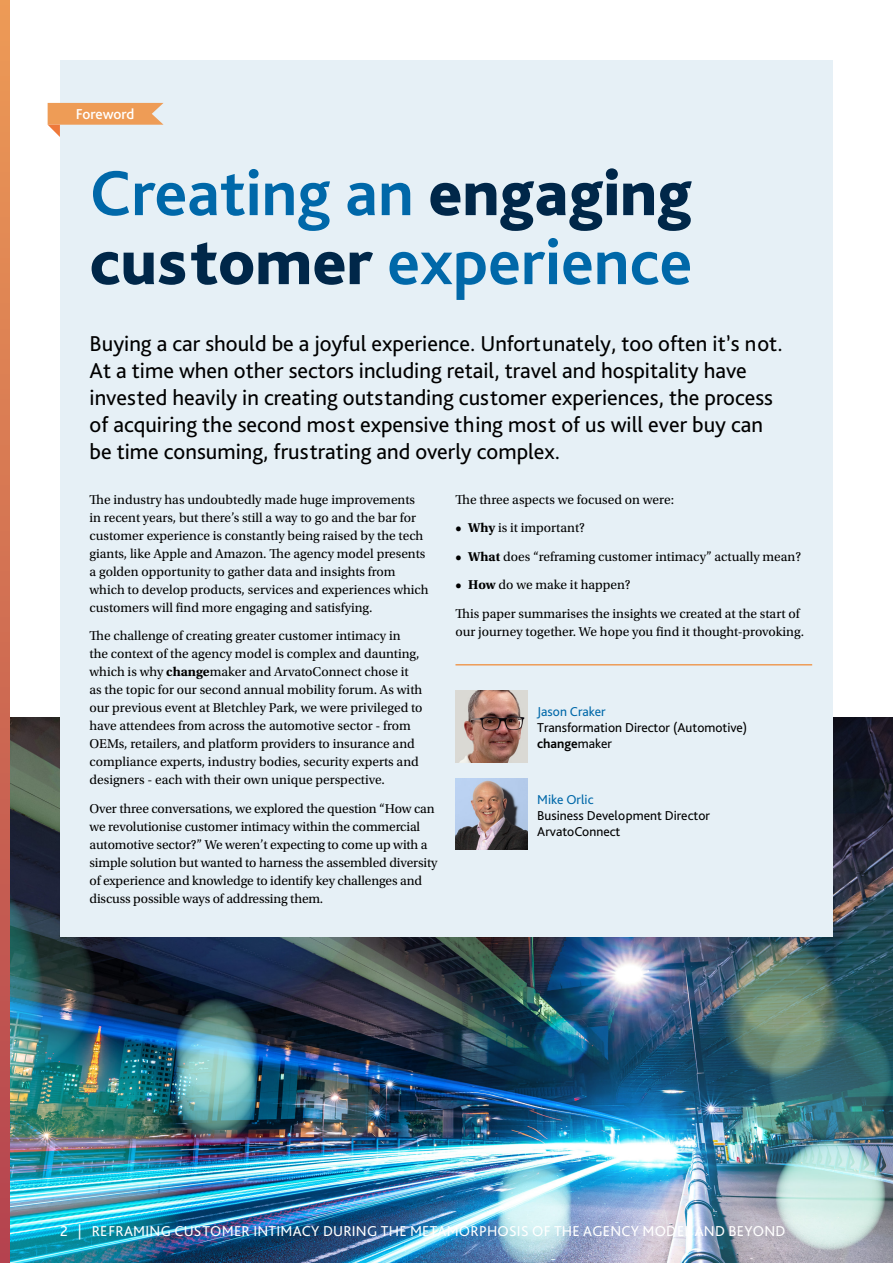
<style>
.page{position:relative;width:893px;height:1263px;background:#fff}
.page>*{position:absolute;margin:0;border:0;box-sizing:border-box;transform-origin:0 0}
.t1{font:700 66.6px/69px "Bliss Pro";color:#0068a9}
.intro_text_para{font:22.5px/27px "Bliss Pro";color:#000}
.t2{font:15px "Bliss Pro";letter-spacing:.015em;color:#fff}
.t3{font:500 15px "Bliss Pro";color:#fff}
.Body{font:13.5px/18px "Utopia Std";color:#000}
.Body-2{font:13.5px/16.2px "Bliss Pro";color:#000}
.s1{font-weight:800;color:#002749}
.s2{font-weight:700}
.s3{color:#0068a9}
</style>
<div class="page">
<img style="left:10px;top:717px;width:883px;height:546px">
<div style="left:60px;top:60px;width:773px;height:877px;background:#e6f0f6"></div>
<svg style="left:48px;top:103px;width:116px;height:34px"></svg>
<hr style="left:455px;top:664px;width:357px;height:1px;background:#ee9c56">
<img style="left:455px;top:690px;width:72px;height:72px">
<img style="left:455px;top:778px;width:72px;height:72px">
<svg style="left:0;top:0;width:10px;height:1263px;background:#d06e52"></svg>
<p class="t3" style="left:76px;top:105px;width:60px">Foreword</p>
<p class="t1" style="left:90px;top:157px;width:604px">Creating an <span class="s1">engaging customer</span> experience</p>
<p class="intro_text_para" style="left:90px;top:330px;width:695px">Buying a car should be a joyful experience. Unfortunately, too often it’s not.<br>At a time when other sectors including retail, travel and hospitality have invested heavily in creating outstanding customer experiences, the process of acquiring the second most expensive thing most of us will ever buy can be time consuming, frustrating and overly complex.</p>
<p class="Body" style="left:90px;top:490px;width:341px">The industry has undoubtedly made huge improvements in recent years, but there’s still a way to go and the bar for customer experience is constantly being raised by the tech giants, like Apple and Amazon. The agency model presents a golden opportunity to gather data and insights from which to develop products, services and experiences which customers will find more engaging and satisfying.</p>
<p class="Body" style="left:90px;top:627px;width:335px">The challenge of creating greater customer intimacy in<br>the context of the agency model is complex and daunting, which is why <span class="s2">change</span>maker and ArvatoConnect chose it as the topic for our second annual mobility forum. As with our previous event at Bletchley Park, we were privileged to have attendees from across the automotive sector - from OEMs, retailers, and platform providers to insurance and compliance experts, industry bodies, security experts and designers - each with their own unique perspective.</p>
<p class="Body" style="left:90px;top:799px;width:349px">Over three conversations, we explored the question “How can we revolutionise customer intimacy within the commercial automotive sector?” We weren’t expecting to come up with a simple solution but wanted to harness the assembled diversity of experience and knowledge to identify key challenges and discuss possible ways of addressing them.</p>
<p class="Body" style="left:455px;top:490px;width:220px">The three aspects we focused on were:</p>
<p class="Body" style="left:455px;top:519px;width:131px"><span class="s2">• Why</span> is it important?</p>
<p class="Body" style="left:455px;top:547px;width:347px"><span class="s2">• What</span> does “reframing customer intimacy” actually mean?</p>
<p class="Body" style="left:455px;top:576px;width:177px"><span class="s2">• How</span> do we make it happen?</p>
<p class="Body" style="left:455px;top:604px;width:350px">This paper summarises the insights we created at the start of our journey together. We hope you find it thought-provoking.</p>
<p class="Body-2" style="left:537px;top:703px;width:212px"><span class="s3">Jason Craker<br></span>Transformation Director (Automotive) <span class="s2">change</span>maker</p>
<p class="Body-2" style="left:537px;top:791px;width:174px"><span class="s3">Mike Orlic<br></span>Business Development Director<br>ArvatoConnect</p>
<p class="t2" style="left:60px;top:1222px;width:727px">2 | REFRAMING CUSTOMER INTIMACY DURING THE METAMORPHOSIS OF THE AGENCY MODEL AND BEYOND</p>
</div>
